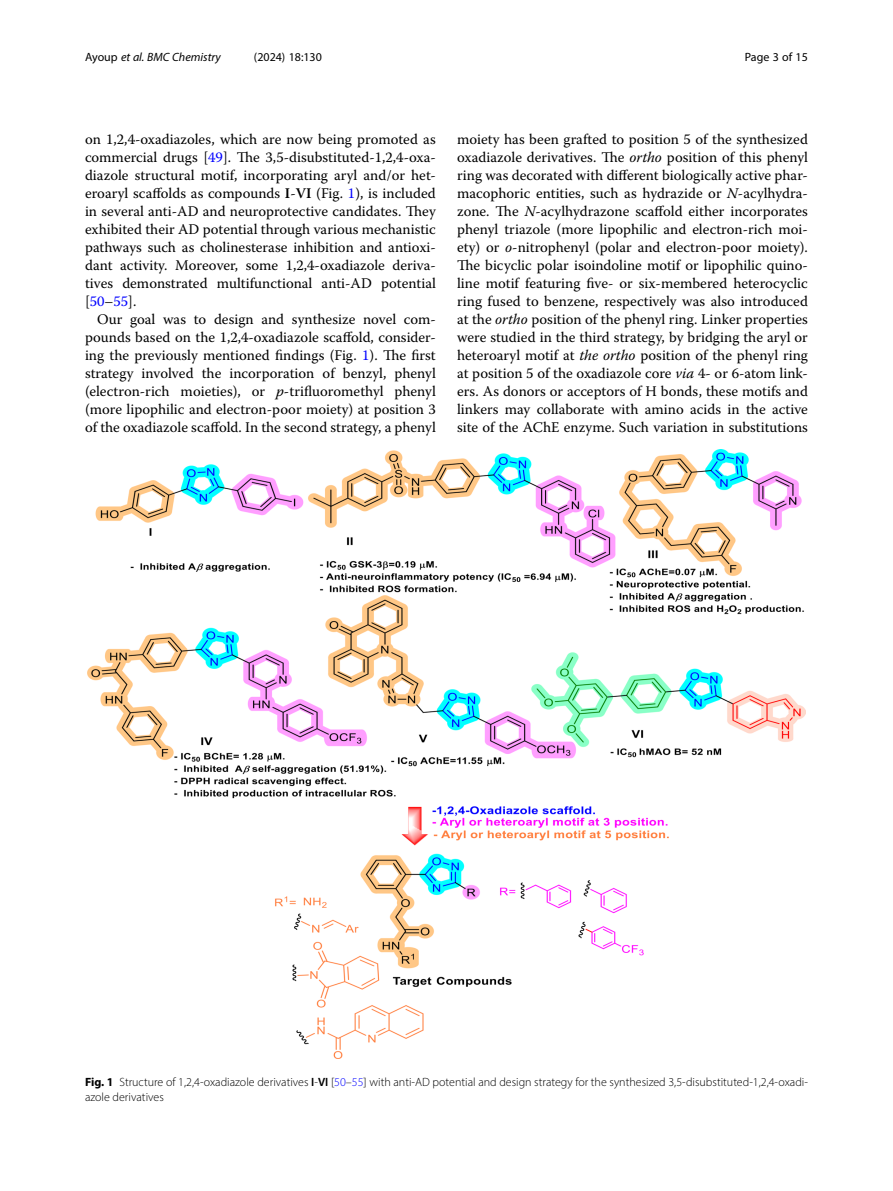
<style>
.page{position:relative;width:893px;height:1191px;background:#fff}
.page>*{position:absolute;margin:0;border:0;box-sizing:border-box;transform-origin:0 0}
.Body_Text_Indent{font:14.7px/18px "Warnock Pro";color:#000;text-align:justify}
.Figure_Caption{font:300 12px/15px "Myriad Pro";color:#000}
.t1{font:italic 12px "Myriad Pro";color:#000}
.t2{font:12px "Myriad Pro";color:#000}
.s1{font-style:normal}
.s2{color:#00f}
.s3{font-weight:600}
.s4{font-style:italic}
.s5{font-weight:700}
</style>
<div class="page">
<img style="left:87px;top:450px;width:719px;height:609px">
<p class="t1" style="left:85px;top:50px;width:137px"><span class="s1">Ayoup</span> et al. BMC Chemistry</p>
<p class="t2" style="left:254px;top:50px;width:70px">(2024) 18:130</p>
<p class="t2" style="left:745px;top:50px;width:65px">Page 3 of 15</p>
<p class="Body_Text_Indent" style="left:85px;top:130px;width:352px">on 1,2,4-oxadiazoles, which are now being promoted as commercial drugs [<span class="s2">49</span>]. The 3,5-disubstituted-1,2,4-oxa&shy;diazole structural motif, incorporating aryl and/or het&shy;eroaryl scaffolds as compounds <span class="s3">I</span>-<span class="s3">VI</span> (Fig. <span class="s2">1</span>), is included in several anti-AD and neuroprotective candidates. They exhibited their AD potential through various mechanistic pathways such as cholinesterase inhibition and antioxi&shy;dant activity. Moreover, some 1,2,4-oxadiazole deriva&shy;tives demonstrated multifunctional anti-AD potential [<span class="s2">50</span>–<span class="s2">55</span>].</p>
<p class="Body_Text_Indent" style="left:85px;top:310px;width:352px;text-indent:12px">Our goal was to design and synthesize novel com&shy;pounds based on the 1,2,4-oxadiazole scaffold, consider&shy;ing the previously mentioned findings (Fig. <span class="s2">1</span>). The first strategy involved the incorporation of benzyl, phenyl (electron-rich moieties), or <span class="s4">p</span>-trifluoromethyl phenyl (more lipophilic and electron-poor moiety) at position 3 of the oxadiazole scaffold. In the second strategy, a phenyl</p>
<p class="Body_Text_Indent" style="left:457px;top:130px;width:352px">moiety has been grafted to position 5 of the synthesized oxadiazole derivatives. The <span class="s4">ortho</span> position of this phenyl ring was decorated with different biologically active phar&shy;macophoric entities, such as hydrazide or <span class="s4">N</span>-acylhydra&shy;zone. The <span class="s4">N</span>-acylhydrazone scaffold either incorporates phenyl triazole (more lipophilic and electron-rich moi&shy;ety) or <span class="s4">o</span>-nitrophenyl (polar and electron-poor moiety).<br>The bicyclic polar isoindoline motif or lipophilic quino&shy;line motif featuring five- or six-membered heterocyclic ring fused to benzene, respectively was also introduced at the <span class="s4">ortho</span> position of the phenyl ring. Linker properties were studied in the third strategy, by bridging the aryl or heteroaryl motif at <span class="s4">the ortho</span> position of the phenyl ring at position 5 of the oxadiazole core <span class="s4">via</span> 4- or 6-atom link&shy;ers. As donors or acceptors of H bonds, these motifs and linkers may collaborate with amino acids in the active site of the AChE enzyme. Such variation in substitutions</p>
<p class="Figure_Caption" style="left:85px;top:1074px;width:724px"><span class="s5">Fig. 1</span> Structure of 1,2,4-oxadiazole derivatives <span class="s3">I</span>-<span class="s3">VI</span> [<span class="s2">50</span>–<span class="s2">55</span>] with anti-AD potential and design strategy for the synthesized 3,5-disubstituted-1,2,4-oxadi&shy;azole derivatives</p>
</div>
